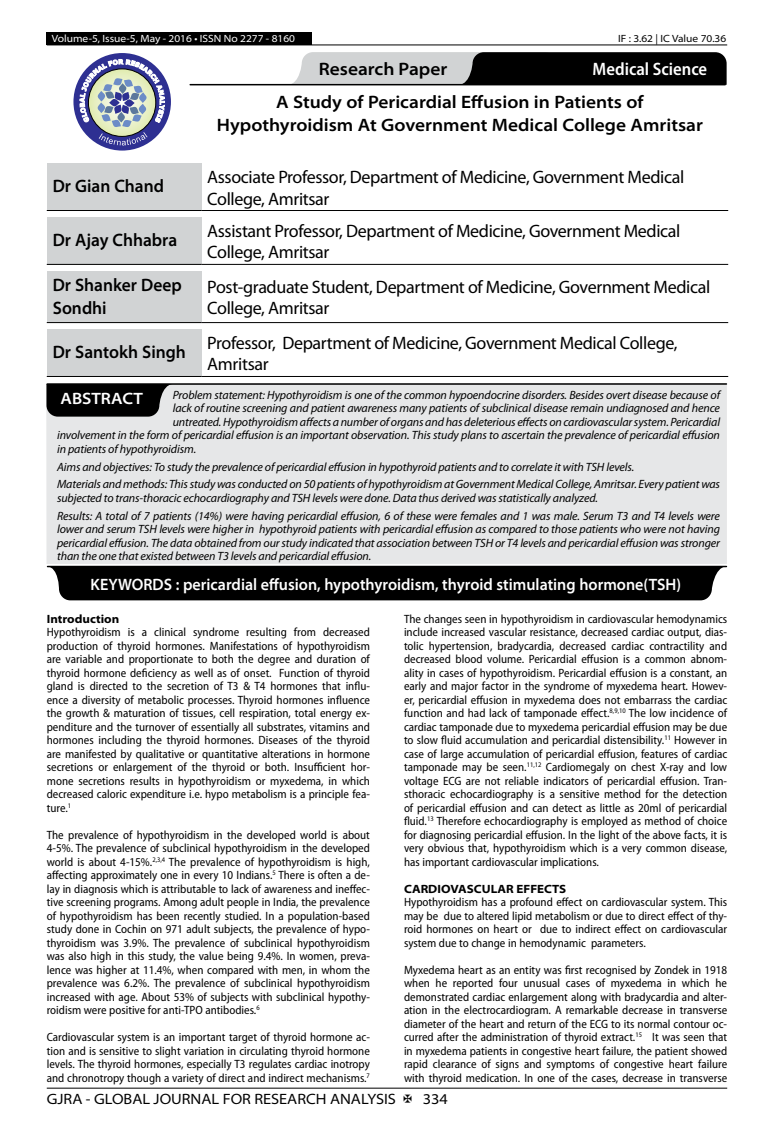
<style>
.page{position:relative;width:774px;height:1136px;background:#fff}
.page>*{position:absolute;margin:0;border:0;box-sizing:border-box;transform-origin:0 0}
.t1{font:18px/21.6px "Myriad Pro";letter-spacing:-.02em;color:#000}
.t2{font:600 semi-expanded 18px/23.4px "Myriad Pro";color:#000;text-align:center}
.t3{font:600 semi-expanded 18px/23.4px "Myriad Pro";color:#000;scale:.9 1}
.t4{font:600 semi-condensed 18px "Myriad Pro";color:#fff}
.t5{font:600 semi-expanded 16.5px "Myriad Pro";color:#fff;scale:.9 1}
.t6{font:600 semi-expanded 16.5px "Myriad Pro";color:#fff}
.t7{font:semi-expanded 15px "Myriad Pro";color:#000}
.t8{font:semi-condensed 12px/13.5px "Myriad Pro";color:#000;text-align:justify}
.t9{font:italic 12px/17.7px "Myriad Pro";letter-spacing:-.01em;color:#000}
.t10{font:700 semi-expanded 12px "Myriad Pro";color:#000}
.t11{font:semi-expanded 10.5px "Myriad Pro";color:#fff}
.t12{font:semi-expanded 10.5px "Myriad Pro";color:#000}
</style>
<div class="page">
<hr style="left:47px;top:1087px;width:680px;height:1px;background:#000">
<div style="left:47px;top:32px;width:265px;height:13px;background:#000"></div>
<hr style="left:47px;top:45px;width:680px;height:1px;background:#000">
<svg style="left:288px;top:52px;width:439px;height:33px;background:#5a5a5b"></svg>
<hr style="left:190px;top:84px;width:535px;height:1px;background:#000">
<div style="left:73px;top:53px;width:98px;height:97px;background:#2e3092;border-radius:50%"></div>
<svg style="left:80px;top:59px;width:85px;height:86px"></svg>
<div style="left:47px;top:163px;width:154px;height:47px;background:#d1d3d4"></div>
<hr style="left:47px;top:210px;width:154px;height:1px;background:#000">
<hr style="left:201px;top:210px;width:527px;height:1px;background:#000">
<div style="left:47px;top:217px;width:154px;height:47px;background:#d1d3d4"></div>
<hr style="left:47px;top:264px;width:154px;height:1px;background:#000">
<hr style="left:201px;top:264px;width:527px;height:1px;background:#000">
<div style="left:47px;top:271px;width:154px;height:51px;background:#d1d3d4"></div>
<hr style="left:47px;top:322px;width:154px;height:1px;background:#000">
<hr style="left:201px;top:322px;width:527px;height:1px;background:#000">
<div style="left:47px;top:329px;width:154px;height:47px;background:#d1d3d4"></div>
<hr style="left:47px;top:376px;width:154px;height:1px;background:#000">
<hr style="left:201px;top:376px;width:527px;height:1px;background:#000">
<div style="left:46px;top:383px;width:681px;height:181px;background:#e6e7e8"></div>
<hr style="left:47px;top:383px;width:679px;height:2px;background:#000">
<svg style="left:46px;top:384px;width:127px;height:32px;background:#171718"></svg>
<hr style="left:48px;top:565px;width:678px;height:2px;background:#000">
<div style="left:47px;top:566px;width:679px;height:34px;background:#000"></div>
<p class="t11" style="left:52px;top:32px;width:245px">Volume-5, Issue-5, May - 2016 • ISSN No 2277 - 8160</p>
<p class="t12" style="left:618px;top:32px;width:110px">IF : 3.62 | IC Value 70.36</p>
<h1 class="t2" style="left:319px;top:58px;width:130px">Research Paper</h1>
<h1 class="t4" style="left:593px;top:59px;width:116px">Medical Science</h1>
<h1 class="t2" style="left:217px;top:91px;width:488px">A Study of Pericardial Effusion in Patients of<br>Hypothyroidism At Government Medical College Amritsar</h1>
<h1 class="t3" style="left:53px;top:175px;width:125px">Dr Gian Chand</h1>
<h1 class="t1" style="left:207px;top:166px;width:478px">Associate Professor, Department of Medicine, Government Medical<br>College, Amritsar</h1>
<h1 class="t3" style="left:53px;top:229px;width:140px">Dr Ajay Chhabra</h1>
<h1 class="t1" style="left:207px;top:220px;width:475px">Assistant Professor, Department of Medicine, Government Medical<br>College, Amritsar</h1>
<h1 class="t3" style="left:53px;top:273px;width:145px">Dr Shanker Deep<br>Sondhi</h1>
<h1 class="t1" style="left:207px;top:276px;width:504px">Post-graduate Student, Department of Medicine, Government Medical<br>College, Amritsar</h1>
<h1 class="t3" style="left:53px;top:341px;width:149px">Dr Santokh Singh</h1>
<h1 class="t1" style="left:207px;top:332px;width:472px">Professor, Department of Medicine, Government Medical College,<br>Amritsar</h1>
<p class="t9" style="left:173px;top:386px;width:549px">Problem statement: Hypothyroidism is one of the common hypoendocrine disorders. Besides overt disease because of</p>
<p class="t9" style="left:173px;top:399px;width:549px">lack of routine screening and patient awareness many patients of subclinical disease remain undiagnosed and hence</p>
<p class="t9" style="left:173px;top:413px;width:549px">untreated. Hypothyroidism affects a number of organs and has deleterious effects on cardiovascular system. Pericardial</p>
<p class="t9" style="left:57px;top:426px;width:664px">involvement in the form of pericardial effusion is an important observation. This study plans to ascertain the prevalence of pericardial effusion</p>
<p class="t9" style="left:57px;top:440px;width:141px">in patients of hypothyroidism.</p>
<p class="t9" style="left:57px;top:458px;width:664px">Aims and objectives: To study the prevalence of pericardial effusion in hypothyroid patients and to correlate it with TSH levels.<br>Materials and methods: This study was conducted on 50 patients of hypothyroidism at Government Medical College, Amritsar. Every patient was</p>
<p class="t9" style="left:57px;top:489px;width:664px">subjected to trans-thoracic echocardiography and TSH levels were done. Data thus derived was statistically analyzed.<br>Results: A total of 7 patients (14%) were having pericardial effusion, 6 of these were females and 1 was male. Serum T3 and T4 levels were</p>
<p class="t9" style="left:57px;top:522px;width:664px;line-height:13.5px;text-align:justify">lower and serum TSH levels were higher in hypothyroid patients with pericardial effusion as compared to those patients who were not having pericardial effusion. The data obtained from our study indicated that association between TSH or T4 levels and pericardial effusion was stronger than the one that existed between T3 levels and pericardial effusion.</p>
<h2 class="t6" style="left:60px;top:390px;width:84px">ABSTRACT</h2>
<h2 class="t5" style="left:91px;top:575px;width:658px">KEYWORDS : pericardial effusion, hypothyroidism, thyroid stimulating hormone(TSH)</h2>
<p class="t10" style="left:47px;top:611px;width:74px">Introduction</p>
<p class="t8" style="left:47px;top:625px;width:325px">Hypothyroidism is a clinical syndrome resulting from decreased production of thyroid hormones. Manifestations of hypothyroidism are variable and proportionate to both the degree and duration of thyroid hormone deficiency as well as of onset. Function of thyroid gland is directed to the secretion of T3 &amp; T4 hormones that influ&shy;ence a diversity of metabolic processes. Thyroid hormones influence the growth &amp; maturation of tissues, cell respiration, total energy ex&shy;penditure and the turnover of essentially all substrates, vitamins and hormones including the thyroid hormones. Diseases of the thyroid are manifested by qualitative or quantitative alterations in hormone secretions or enlargement of the thyroid or both. Insufficient hor&shy;mone secretions results in hypothyroidism or myxedema, in which decreased caloric expenditure i.e. hypo metabolism is a principle fea&shy;ture.<sup>1</sup></p>
<p class="t8" style="left:47px;top:828px;width:325px">The prevalence of hypothyroidism in the developed world is about 4-5%. The prevalence of subclinical hypothyroidism in the developed world is about 4-15%.<sup>2,3,4</sup> The prevalence of hypothyroidism is high, affecting approximately one in every 10 Indians.<sup>5</sup> There is often a de&shy;lay in diagnosis which is attributable to lack of awareness and ineffec&shy;tive screening programs. Among adult people in India, the prevalence of hypothyroidism has been recently studied. In a population-based study done in Cochin on 971 adult subjects, the prevalence of hypo&shy;thyroidism was 3.9%. The prevalence of subclinical hypothyroidism was also high in this study, the value being 9.4%. In women, preva&shy;lence was higher at 11.4%, when compared with men, in whom the prevalence was 6.2%. The prevalence of subclinical hypothyroidism increased with age. About 53% of subjects with subclinical hypothy&shy;roidism were positive for anti-TPO antibodies.<sup>6</sup></p>
<p class="t8" style="left:47px;top:1030px;width:325px">Cardiovascular system is an important target of thyroid hormone ac&shy;tion and is sensitive to slight variation in circulating thyroid hormone levels. The thyroid hormones, especially T3 regulates cardiac inotropy and chronotropy though a variety of direct and indirect mechanisms.<sup>7</sup></p>
<p class="t8" style="left:404px;top:612px;width:325px">The changes seen in hypothyroidism in cardiovascular hemodynamics include increased vascular resistance, decreased cardiac output, dias&shy;tolic hypertension, bradycardia, decreased cardiac contractility and decreased blood volume. Pericardial effusion is a common abnom&shy;ality in cases of hypothyroidism. Pericardial effusion is a constant, an early and major factor in the syndrome of myxedema heart. Howev&shy;er, pericardial effusion in myxedema does not embarrass the cardiac function and had lack of tamponade effect.<sup>8,9,10</sup> The low incidence of cardiac tamponade due to myxedema pericardial effusion may be due to slow fluid accumulation and pericardial distensibility.<sup>11</sup> However in case of large accumulation of pericardial effusion, features of cardiac tamponade may be seen.<sup>11,12</sup> Cardiomegaly on chest X-ray and low voltage ECG are not reliable indicators of pericardial effusion. Tran&shy;sthoracic echocardiography is a sensitive method for the detection of pericardial effusion and can detect as little as 20ml of pericardial fluid.<sup>13</sup> Therefore echocardiography is employed as method of choice for diagnosing pericardial effusion. In the light of the above facts, it is very obvious that, hypothyroidism which is a very common disease, has important cardiovascular implications.</p>
<p class="t10" style="left:404px;top:881px;width:164px">CARDIOVASCULAR EFFECTS</p>
<p class="t8" style="left:404px;top:895px;width:325px">Hypothyroidism has a profound effect on cardiovascular system. This may be due to altered lipid metabolism or due to direct effect of thy&shy;roid hormones on heart or due to indirect effect on cardiovascular system due to change in hemodynamic parameters.</p>
<p class="t8" style="left:404px;top:963px;width:325px">Myxedema heart as an entity was first recognised by Zondek in 1918 when he reported four unusual cases of myxedema in which he demonstrated cardiac enlargement along with bradycardia and alter&shy;ation in the electrocardiogram. A remarkable decrease in transverse diameter of the heart and return of the ECG to its normal contour oc&shy;curred after the administration of thyroid extract.<sup>15</sup> It was seen that in myxedema patients in congestive heart failure, the patient showed rapid clearance of signs and symptoms of congestive heart failure with thyroid medication. In one of the cases, decrease in transverse</p>
<p class="t7" style="left:47px;top:1090px;width:351px">GJRA - GLOBAL JOURNAL FOR RESEARCH ANALYSIS</p>
<p class="t7" style="left:423px;top:1090px;width:27px">334</p>
</div>
